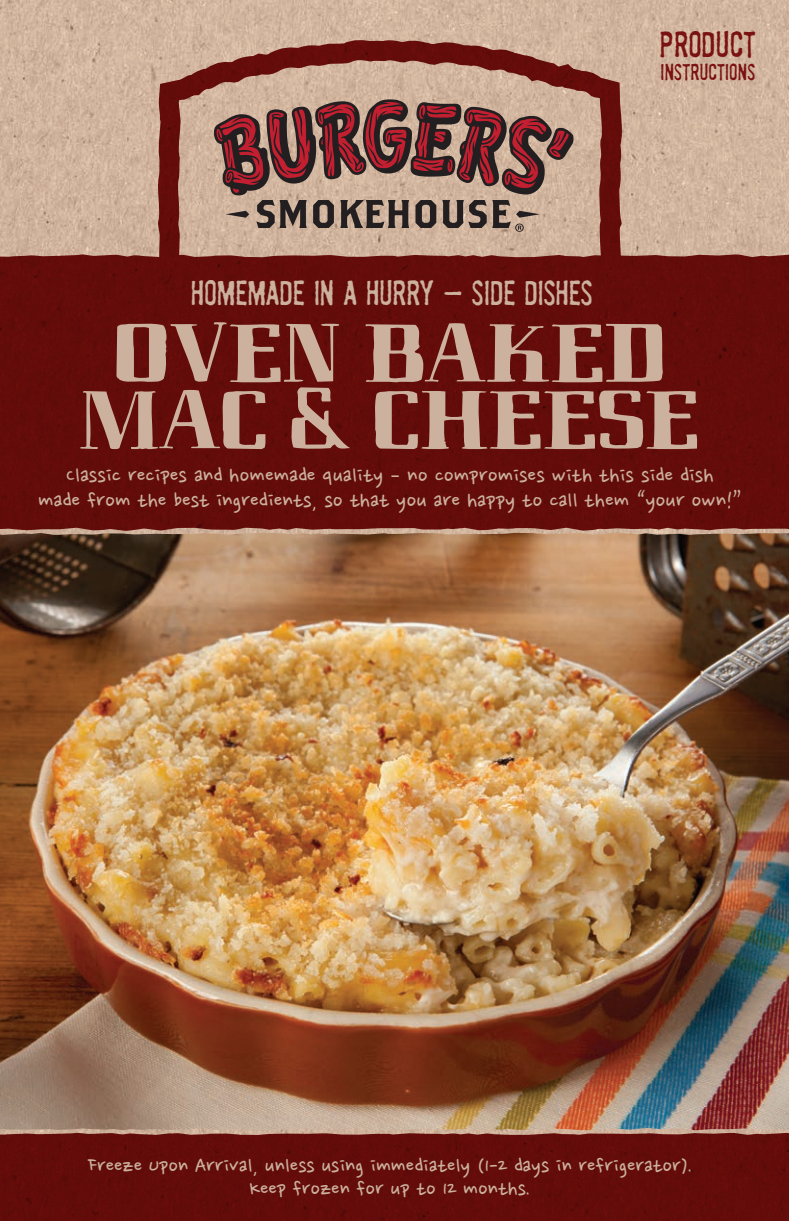
<style>
.page{position:relative;width:789px;height:1221px;background:#fff}
.page>*{position:absolute;margin:0;border:0;box-sizing:border-box;transform-origin:0 0}
.t1{font:135.6px "Bastard";color:#ccb19e;scale:.9 1}
.t2{font:300 33.4px "Badhouse";color:#7a1211}
.t3{font:300 32px "Badhouse";letter-spacing:-.005em;color:#ccb19e}
.t4{font:24.8px/24.8px "Nanum Pen";color:#ccb19e;text-align:center}
.t5{font:24px/22px "Nanum Pen";color:#ccb19e;text-align:center}
.t6{font:300 21px "Badhouse";color:#7a1211}
</style>
<div class="page">
<img style="left:0;top:0;width:788px;height:1132px">
<img style="left:0;top:532px;width:788px;height:597px">
<div style="left:0;top:1132px;width:788px;height:88px;background:#630c0a"></div>
<svg style="left:144px;top:38px;width:488px;height:494px;background:#b38675"></svg>
<div style="left:0;top:254px;width:788px;height:276px;background:#630c0a"></div>
<svg style="left:214px;top:99px;width:360px;height:133px;background:#956c63"></svg>
<h2 class="t2" style="left:659px;top:21px;width:98px">PRODUCT</h2>
<p class="t6" style="left:660px;top:57px;width:96px">INSTRUCTIONS</p>
<p class="t3" style="left:191px;top:270px;width:403px">HOMEMADE IN A HURRY — SIDE DISHES</p>
<h1 class="t1" style="left:115px;top:255px;width:613px">Oven Baked</h1>
<h1 class="t1" style="left:80px;top:322px;width:689px">Mac &amp; Cheese</h1>
<p class="t4" style="left:38px;top:464px;width:705px">Classic recipes and homemade quality – no compromises with this side dish<br>made from the best ingredients, so that you are happy to call them “your own!”</p>
<p class="t5" style="left:88px;top:1155px;width:606px">Freeze Upon Arrival, unless using immediately (1-2 days in refrigerator).<br>Keep frozen for up to 12 months.</p>
</div>
